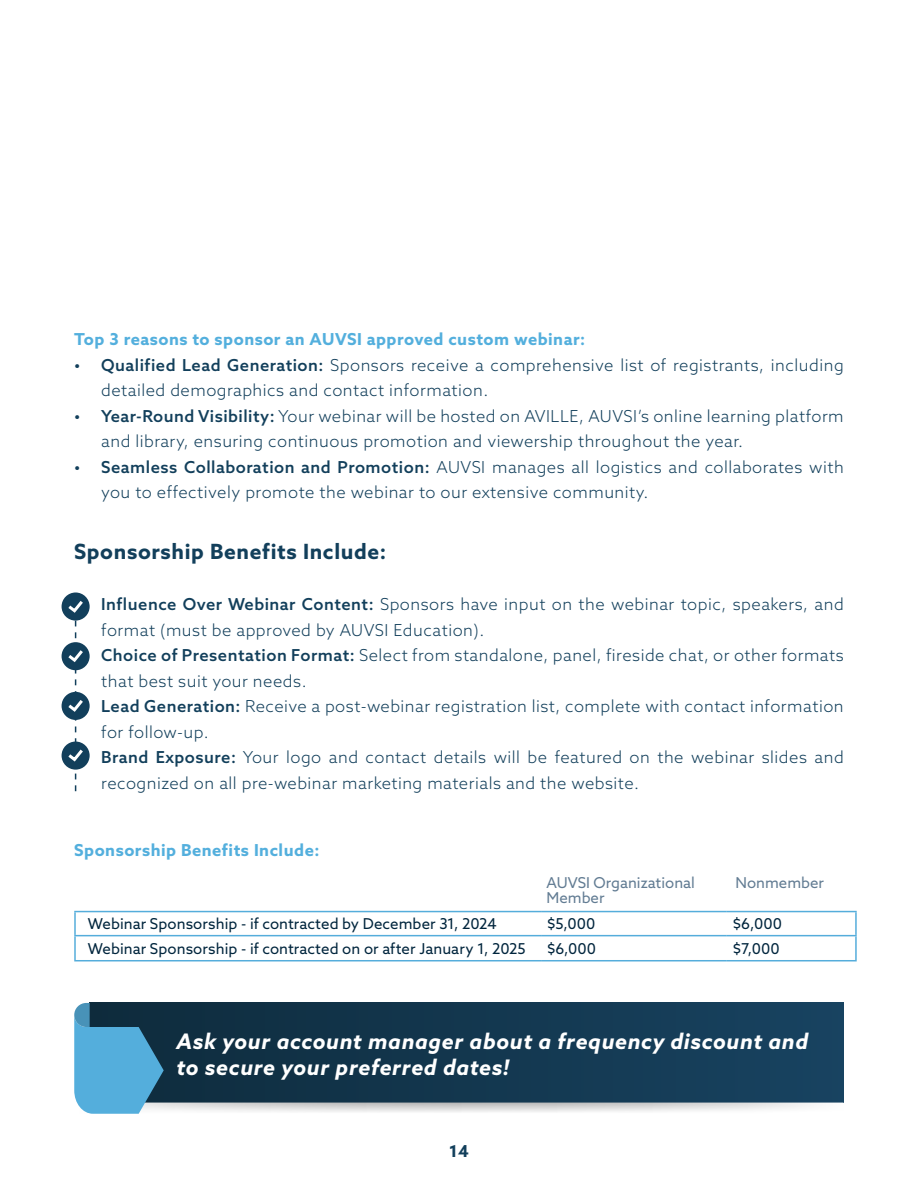
<style>
.page{position:relative;width:918px;height:1188px;background:#fff}
.page>*{position:absolute;margin:0;border:0;box-sizing:border-box;transform-origin:0 0}
.t1{font:italic 700 21.45px/26px "Azo Sans";letter-spacing:.03em;color:#fff}
.t2{font:700 21px "Azo Sans";letter-spacing:.03em;color:#123f5b}
.t3{font:300 16.5px/25.5px "Azo Sans";letter-spacing:.03em;color:#123f5b}
.t4{font:700 16.5px "Azo Sans";letter-spacing:.03em;color:#53afdd}
.t5{font:700 16.5px "Azo Sans";color:#123f5b}
.Body{font:15px "Azo Sans";letter-spacing:.005em;color:#00253d}
.t6{font:15px/15px "Azo Sans";color:#627c93}
.s1{font-weight:500}
</style>
<div class="page">
<hr style="left:74px;top:911px;width:467px;height:1px;background:#55addb">
<hr style="left:74px;top:912px;width:2px;height:23px;background:#55addb">
<hr style="left:541px;top:911px;width:186px;height:1px;background:#55addb">
<hr style="left:727px;top:911px;width:130px;height:1px;background:#55addb">
<hr style="left:855px;top:912px;width:2px;height:23px;background:#55addb">
<hr style="left:74px;top:935px;width:467px;height:1px;background:#55addb">
<hr style="left:74px;top:936px;width:2px;height:24px;background:#55addb">
<hr style="left:541px;top:935px;width:186px;height:1px;background:#55addb">
<hr style="left:727px;top:935px;width:130px;height:1px;background:#55addb">
<hr style="left:855px;top:936px;width:2px;height:24px;background:#55addb">
<hr style="left:74px;top:960px;width:467px;height:1px;background:#55addb">
<hr style="left:541px;top:960px;width:186px;height:1px;background:#55addb">
<hr style="left:727px;top:960px;width:130px;height:1px;background:#55addb">
<div style="left:90px;top:1003px;width:754px;height:100px;background:linear-gradient(to right,#0e2b3c,#184361)"></div>
<svg style="left:74px;top:1003px;width:90px;height:111px;background:#498eb3"></svg>
<div style="left:62px;top:593px;width:28px;height:28px;background:#123f5b;border-radius:50%"></div>
<div style="left:62px;top:642px;width:28px;height:28px;background:#123f5b;border-radius:50%"></div>
<div style="left:62px;top:692px;width:28px;height:28px;background:#123f5b;border-radius:50%"></div>
<div style="left:62px;top:742px;width:28px;height:28px;background:#123f5b;border-radius:50%"></div>
<svg style="left:68px;top:601px;width:15px;height:12px"></svg>
<svg style="left:65px;top:621px;width:21px;height:170px"></svg>
<p class="t4" style="left:74px;top:328px;width:512px">Top 3 reasons to sponsor an AUVSI approved custom webinar:</p>
<p class="t3" style="left:101px;top:352px;width:744px;text-indent:-27px"><span class="s1">• Qualified Lead Generation:</span> Sponsors receive a comprehensive list of registrants, including detailed demographics and contact information.</p>
<p class="t3" style="left:101px;top:403px;width:744px;text-indent:-27px"><span class="s1">• Year-Round Visibility:</span> Your webinar will be hosted on AVILLE, AUVSI’s online learning platform and library, ensuring continuous promotion and viewership throughout the year.</p>
<p class="t3" style="left:101px;top:454px;width:744px;text-indent:-27px"><span class="s1">• Seamless Collaboration and Promotion:</span> AUVSI manages all logistics and collaborates with you to effectively promote the webinar to our extensive community.</p>
<p class="t2" style="left:74px;top:538px;width:314px">Sponsorship Benefits Include:</p>
<p class="t3" style="left:101px;top:592px;width:744px;text-indent:-27px"><span class="s1">• Influence Over Webinar Content:</span> Sponsors have input on the webinar topic, speakers, and format (must be approved by AUVSI Education).</p>
<p class="t3" style="left:101px;top:643px;width:744px;text-indent:-27px"><span class="s1">• Choice of Presentation Format:</span> Select from standalone, panel, fireside chat, or other formats that best suit your needs.</p>
<p class="t3" style="left:101px;top:694px;width:744px;text-indent:-27px"><span class="s1">• Lead Generation:</span> Receive a post-webinar registration list, complete with contact information for follow-up.</p>
<p class="t3" style="left:101px;top:745px;width:744px;text-indent:-27px"><span class="s1">• Brand Exposure:</span> Your logo and contact details will be featured on the webinar slides and recognized on all pre-webinar marketing materials and the website.</p>
<p class="t4" style="left:74px;top:840px;width:247px">Sponsorship Benefits Include:</p>
<p class="t6" style="left:547px;top:875px;width:150px">AUVSI Organizational<br>Member</p>
<p class="t6" style="left:735px;top:875px;width:90px">Nonmember</p>
<p class="Body" style="left:88px;top:914px;width:411px">Webinar Sponsorship - if contracted by December 31, 2024</p>
<p class="Body" style="left:547px;top:914px;width:50px">$5,000</p>
<p class="Body" style="left:733px;top:914px;width:51px">$6,000</p>
<p class="Body" style="left:88px;top:938px;width:439px">Webinar Sponsorship - if contracted on or after January 1, 2025</p>
<p class="Body" style="left:547px;top:938px;width:51px">$6,000</p>
<p class="Body" style="left:733px;top:938px;width:48px">$7,000</p>
<p class="t1" style="left:177px;top:1028px;width:633px">Ask your account manager about a frequency discount and to secure your preferred dates!</p>
<p class="t5" style="left:449px;top:1140px;width:21px">14</p>
</div>
